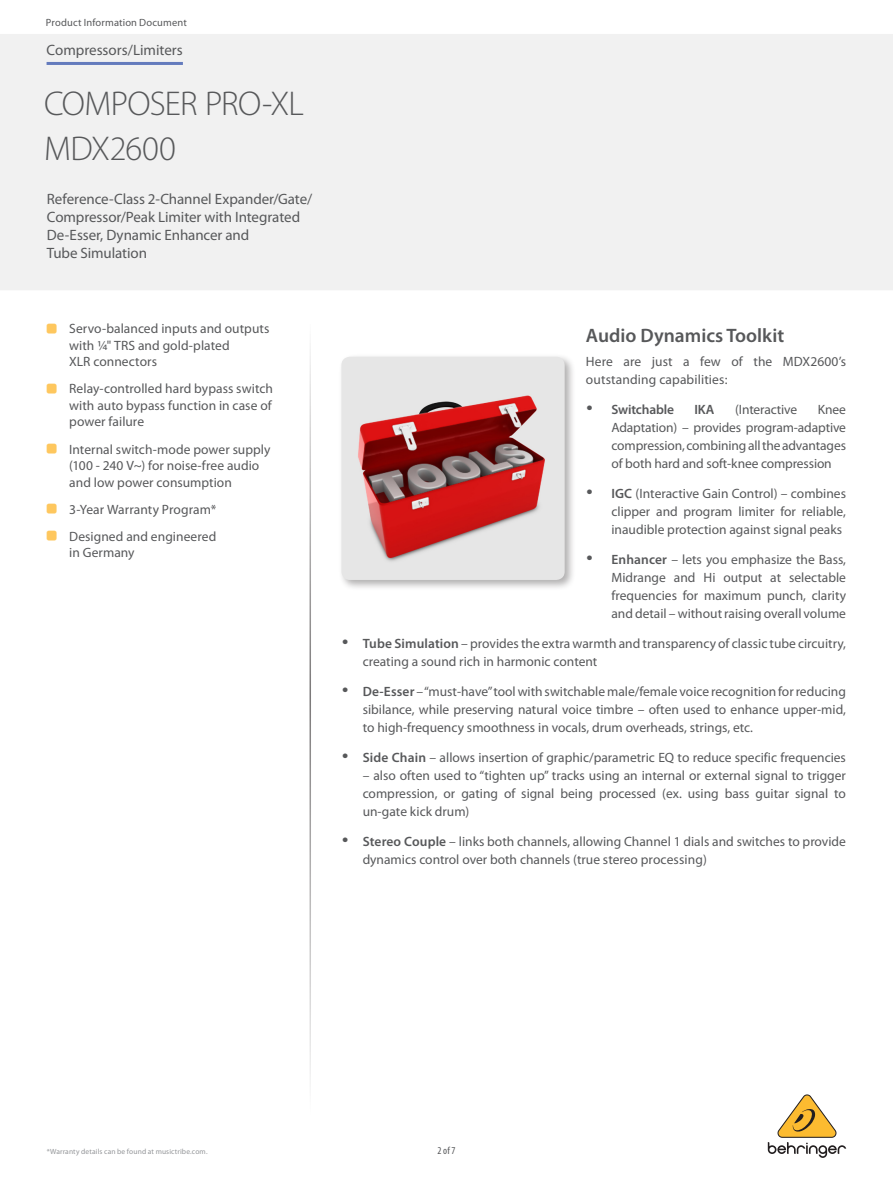
<style>
.page{position:relative;width:893px;height:1188px;background:#fff}
.page>*{position:absolute;margin:0;border:0;box-sizing:border-box;transform-origin:0 0}
.t1{font:300 34.5px/44.8px "Myriad Pro";letter-spacing:-.02em;color:#57585a}
._09_Body_Header_1{font:600 19.5px "Myriad Pro";color:#57585a}
.t2{font:15px/18px "Myriad Pro";letter-spacing:-.005em;color:#57585a}
._08_Standard_Text{font:13.5px/18px "Myriad Pro";color:#57585a;text-align:justify}
._05_Product_Features{font:13.5px/16.5px "Myriad Pro";letter-spacing:.005em;color:#57585a}
._08_Standard_Text-2{font:600 13.5px "Myriad Pro";letter-spacing:-.01em;color:#57585a}
.t3{font:10.5px "Myriad Pro";letter-spacing:.015em;color:#57585a}
._05_Page_Number{font:condensed 10.5px "Myriad Pro";color:#57585a}
._07_Disclaimer{font:7.5px "Myriad Pro";letter-spacing:.015em;color:#939598}
.s1{font-family:"SQF Cust Glyph Set 1 V1";font-size:20.25px;color:#fec75e}
.s2{font-weight:600}
</style>
<div class="page">
<hr style="left:47px;top:62px;width:136px;height:3px;background:#647bbd">
<svg style="left:768px;top:1094px;width:78px;height:64px"></svg>
<div style="left:338px;top:354px;width:238px;height:237px;background:#231f20;opacity:.35"></div>
<img style="left:341px;top:357px;width:224px;height:223px">
<p class="t3" style="left:46px;top:16px;width:142px">Product Information Document</p>
<p class="t2" style="left:47px;top:40px;width:138px">Compressors/Limiters</p>
<h1 class="t1" style="left:44px;top:82px;width:262px">COMPOSER PRO-XL<br>MDX2600</h1>
<p class="t2" style="left:47px;top:190px;width:267px">Reference-Class 2-Channel Expander/Gate/ Compressor/Peak Limiter with Integrated De-Esser, Dynamic Enhancer and<br>Tube Simulation</p>
<p class="_05_Product_Features" style="left:69px;top:320px;width:202px;text-indent:-22px"><span class="s1">#</span> Servo-balanced inputs and outputs with ¼" TRS and gold-plated<br>XLR connectors</p>
<p class="_05_Product_Features" style="left:69px;top:380px;width:205px;text-align:justify;text-indent:-22px"><span class="s1">#</span> Relay-controlled hard bypass switch with auto bypass function in case of power failure</p>
<p class="_05_Product_Features" style="left:69px;top:441px;width:203px;text-indent:-22px"><span class="s1">#</span> Internal switch-mode power supply (100 - 240 V~) for noise-free audio and low power consumption</p>
<p class="_05_Product_Features" style="left:47px;top:501px;width:171px"><span class="s1">#</span> 3-Year Warranty Program*</p>
<p class="_05_Product_Features" style="left:69px;top:528px;width:149px;text-indent:-22px"><span class="s1">#</span> Designed and engineered in Germany</p>
<p class="_09_Body_Header_1" style="left:586px;top:323px;width:200px">Audio Dynamics Toolkit</p>
<p class="_08_Standard_Text" style="left:586px;top:352px;width:262px">Here are just a few of the MDX2600’s outstanding capabilities:</p>
<p class="_08_Standard_Text-2" style="left:586px;top:401px;width:90px">• Switchable</p>
<p class="_08_Standard_Text-2" style="left:694px;top:401px;width:21px">IKA</p>
<p class="_08_Standard_Text" style="left:735px;top:400px;width:64px">(Interactive</p>
<p class="_08_Standard_Text" style="left:611px;top:400px;width:236px;text-indent:206px">Knee Adaptation) – provides program-adaptive compression, combining all the advantages of both hard and soft-knee compression</p>
<p class="_08_Standard_Text" style="left:611px;top:484px;width:236px;text-indent:-26px">• <span class="s2">IGC</span> (Interactive Gain Control) – combines clipper and program limiter for reliable, inaudible protection against signal peaks</p>
<p class="_08_Standard_Text" style="left:611px;top:550px;width:236px;text-indent:-26px">• <span class="s2">Enhancer</span> – lets you emphasize the Bass, Midrange and Hi output at selectable frequencies for maximum punch, clarity and detail – without raising overall volume</p>
<p class="_08_Standard_Text" style="left:363px;top:634px;width:485px;text-indent:-21px">• <span class="s2">Tube Simulation</span> – provides the extra warmth and transparency of classic tube circuitry, creating a sound rich in harmonic content</p>
<p class="_08_Standard_Text" style="left:363px;top:682px;width:485px;text-indent:-21px">• <span class="s2">De-Esser</span> – “must-have” tool with switchable male/female voice recognition for reducing sibilance, while preserving natural voice timbre – often used to enhance upper-mid, to high-frequency smoothness in vocals, drum overheads, strings, etc.</p>
<p class="_08_Standard_Text" style="left:341px;top:748px;width:506px">• <span class="s2">Side Chain</span> – allows insertion of graphic/parametric EQ to reduce specific frequencies</p>
<p class="_08_Standard_Text" style="left:363px;top:766px;width:485px">– also often used to “tighten up” tracks using an internal or external signal to trigger compression, or gating of signal being processed (ex. using bass guitar signal to un-gate kick drum)</p>
<p class="_08_Standard_Text" style="left:363px;top:832px;width:485px;text-indent:-21px">• <span class="s2">Stereo Couple</span> – links both channels, allowing Channel 1 dials and switches to provide dynamics control over both channels (true stereo processing)</p>
<p class="_07_Disclaimer" style="left:47px;top:1147px;width:162px">*Warranty details can be found at musictribe.com.</p>
<p class="_05_Page_Number" style="left:437px;top:1144px;width:20px">2 of 7</p>
</div>
